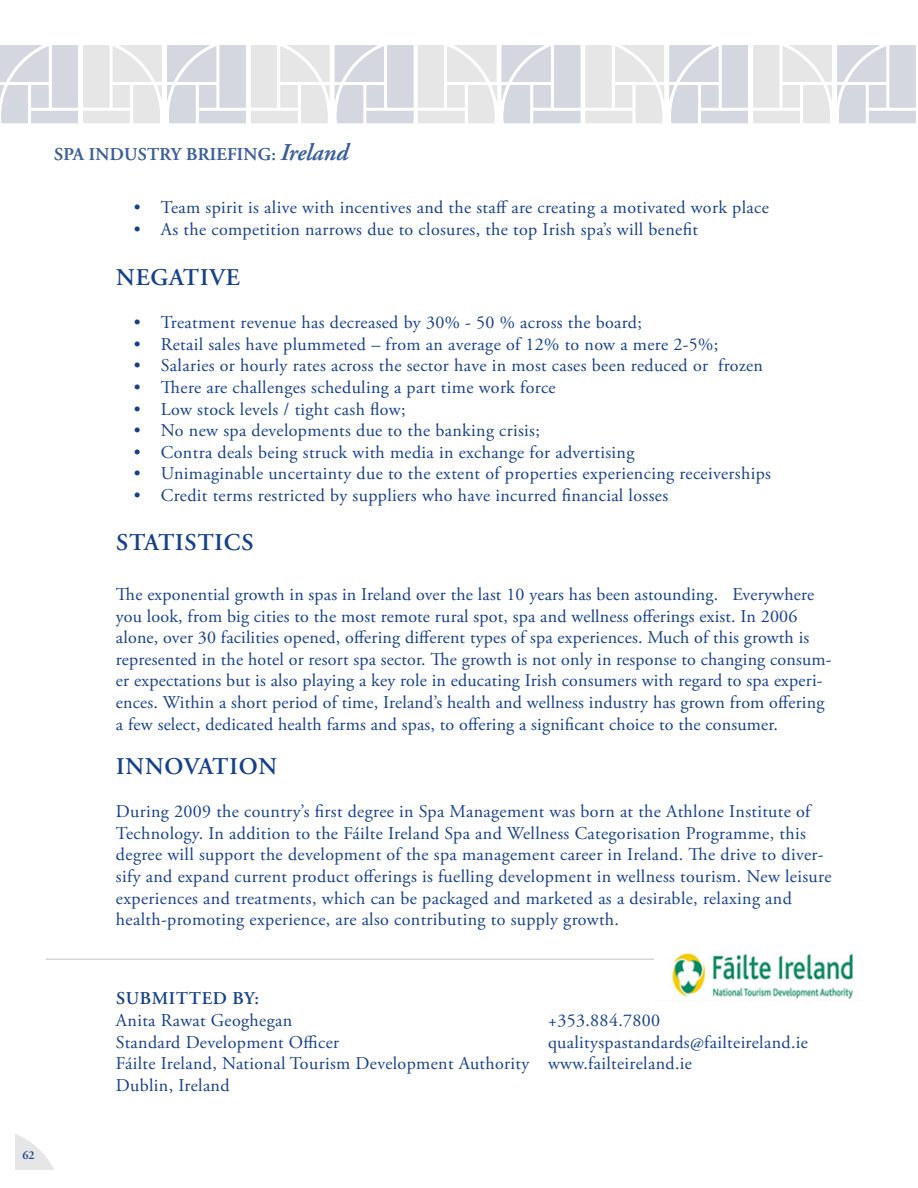
<style>
.page{position:relative;width:918px;height:1188px;background:#fff}
.page>*{position:absolute;margin:0;border:0;box-sizing:border-box;transform-origin:0 0}
.Body_Copy{font:600 24px "Adobe Garamond Pro";letter-spacing:.035em;color:#15418b}
.t1{font:italic 600 24px "Adobe Garamond Pro";color:#15418b}
.Body_Copy-2{font:18px/21.6px "Adobe Garamond Pro";letter-spacing:.02em;color:#15418b}
.Body_Copy-3{font:600 18px "Adobe Garamond Pro";letter-spacing:.015em;color:#15418b}
.Body_Copy-4{font:600 18px "Adobe Garamond Pro";letter-spacing:.035em;color:#15418b}
.t2{font:600 12px "Adobe Garamond Pro";color:#15418b}
.s1{font-style:normal;font-size:18px}
</style>
<div class="page">
<svg style="left:586px;top:45px;width:330px;height:78px"></svg>
<svg style="left:0;top:45px;width:580px;height:78px"></svg>
<hr style="left:46px;top:958px;width:810px;height:2px;background:#d6d6d6">
<svg style="left:15px;top:1134px;width:39px;height:36px"></svg>
<img style="left:654px;top:953px;width:202px;height:46px">
<p class="Body_Copy-3" style="left:54px;top:144px;width:189px">SPA INDUSTRY BRIEFI</p>
<h1 class="t1" style="left:244px;top:138px;width:106px"><span class="s1">NG:</span> Ireland</h1>
<p class="Body_Copy-2" style="left:161px;top:197px;width:609px">Team spirit is alive with incentives and the staff are creating a motivated work place</p>
<p class="Body_Copy-2" style="left:161px;top:219px;width:539px">As the competition narrows due to closures, the top Irish spa’s will benefit</p>
<p class="Body_Copy" style="left:116px;top:264px;width:125px">NEGATIVE</p>
<p class="Body_Copy-2" style="left:161px;top:312px;width:482px">Treatment revenue has decreased by 30% - 50 % across the board;</p>
<p class="Body_Copy-2" style="left:161px;top:334px;width:559px">Retail sales have plummeted – from an average of 12% to now a mere 2-5%;</p>
<p class="Body_Copy-2" style="left:161px;top:356px;width:604px">Salaries or hourly rates across the sector have in most cases been reduced or frozen</p>
<p class="Body_Copy-2" style="left:161px;top:377px;width:396px">There are challenges scheduling a part time work force</p>
<p class="Body_Copy-2" style="left:161px;top:399px;width:246px">Low stock levels / tight cash flow;</p>
<p class="Body_Copy-2" style="left:161px;top:420px;width:380px">No new spa developments due to the banking crisis;</p>
<p class="Body_Copy-2" style="left:161px;top:442px;width:475px">Contra deals being struck with media in exchange for advertising</p>
<p class="Body_Copy-2" style="left:161px;top:464px;width:612px">Unimaginable uncertainty due to the extent of properties experiencing receiverships</p>
<p class="Body_Copy-2" style="left:161px;top:485px;width:509px">Credit terms restricted by suppliers who have incurred financial losses</p>
<p class="Body_Copy" style="left:116px;top:528px;width:139px">STATISTICS</p>
<p class="Body_Copy-2" style="left:116px;top:584px;width:717px">The exponential growth in spas in Ireland over the last 10 years has been astounding. Everywhere you look, from big cities to the most remote rural spot, spa and wellness offerings exist. In 2006 alone, over 30 facilities opened, offering different types of spa experiences. Much of this growth is represented in the hotel or resort spa sector. The growth is not only in response to changing consum&shy;er expectations but is also playing a key role in educating Irish consumers with regard to spa experi&shy;ences. Within a short period of time, Ireland’s health and wellness industry has grown from offering a few select, dedicated health farms and spas, to offering a significant choice to the consumer.</p>
<p class="Body_Copy" style="left:116px;top:753px;width:163px">INNOVATION</p>
<p class="Body_Copy-2" style="left:116px;top:801px;width:717px">During 2009 the country’s first degree in Spa Management was born at the Athlone Institute of Technology. In addition to the Fáilte Ireland Spa and Wellness Categorisation Programme, this degree will support the development of the spa management career in Ireland. The drive to diver&shy;sify and expand current product offerings is fuelling development in wellness tourism. New leisure experiences and treatments, which can be packaged and marketed as a desirable, relaxing and health-promoting experience, are also contributing to supply growth.</p>
<p class="Body_Copy-2" style="left:134px;top:197px;width:8px">• •</p>
<p class="Body_Copy-2" style="left:134px;top:312px;width:8px;text-align:justify">• • • • • • • • •</p>
<p class="t2" style="left:22px;top:1148px;width:7px">62</p>
<p class="Body_Copy-4" style="left:116px;top:988px;width:144px">SUBMITTED BY:</p>
<p class="Body_Copy-2" style="left:116px;top:1010px;width:178px">Anita Rawat Geoghegan</p>
<p class="Body_Copy-2" style="left:548px;top:1010px;width:114px">+353.884.7800</p>
<p class="Body_Copy-2" style="left:116px;top:1032px;width:225px">Standard Development Officer</p>
<p class="Body_Copy-2" style="left:548px;top:1032px;width:262px">qualityspastandards@failteireland.ie</p>
<p class="Body_Copy-2" style="left:116px;top:1053px;width:577px">Fáilte Ireland, National Tourism Development Authority www.failteireland.ie</p>
<p class="Body_Copy-2" style="left:116px;top:1075px;width:115px">Dublin, Ireland</p>
</div>
